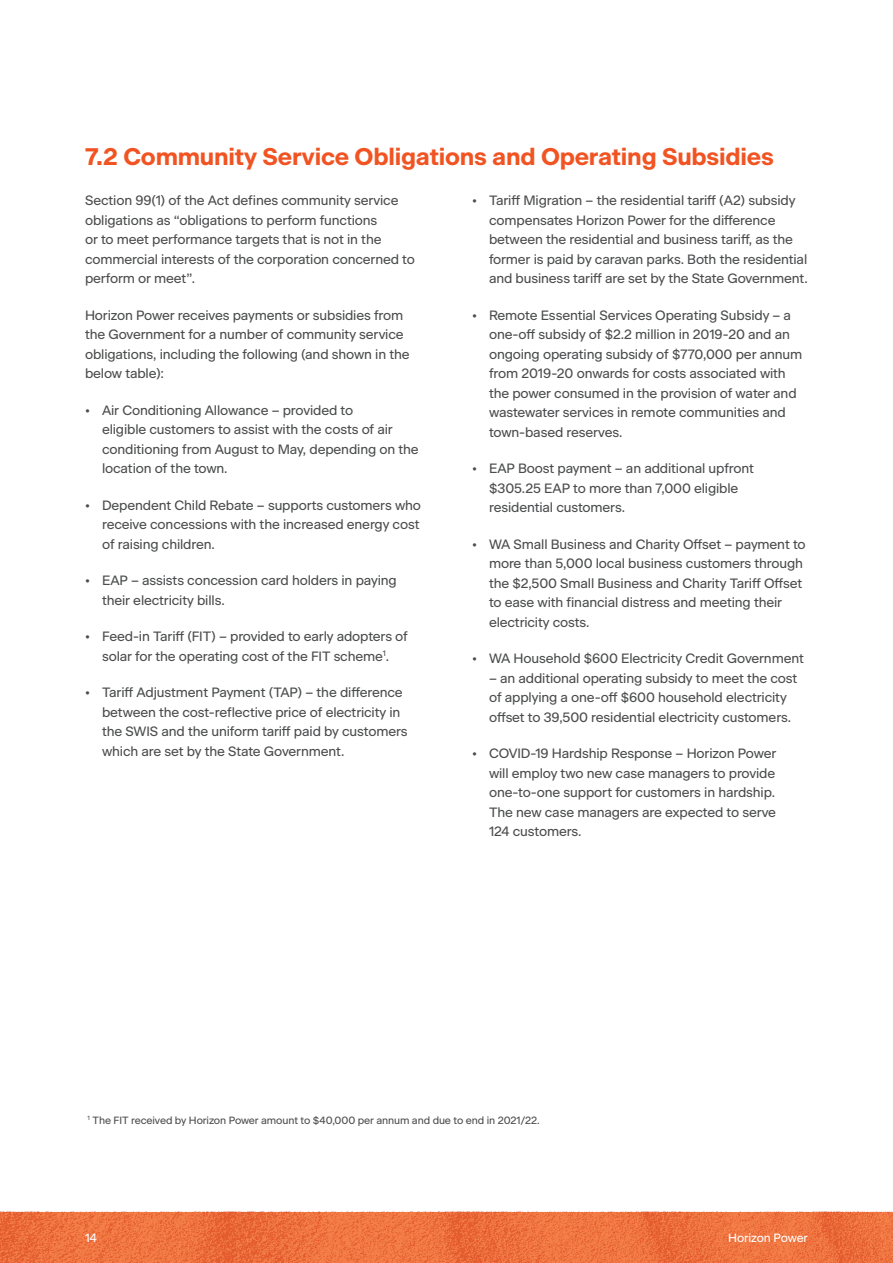
<style>
.page{position:relative;width:893px;height:1263px;background:#fff}
.page>*{position:absolute;margin:0;border:0;box-sizing:border-box;transform-origin:0 0}
.Subhead{font:700 24px "Beausite Classic";letter-spacing:-.01em;color:#f15422}
.Body_Bullet{font:13.5px/19.5px "Beausite Classic";letter-spacing:-.01em;color:#4b4c4d}
.Body_Copy{font:13.5px/19.5px "Beausite Classic";letter-spacing:-.01em;color:#4b4c4d}
.t1{font:12px "Beausite Classic";letter-spacing:-.01em;color:#fff}
.Body_Copy-2{font:10.5px "Beausite Classic";letter-spacing:-.01em;color:#4b4c4d}
</style>
<div class="page">
<img style="left:0;top:1212px;width:893px;height:51px">
<p class="Subhead" style="left:85px;top:138px;width:690px">7.2 Community Service Obligations and Operating Subsidies</p>
<p class="Body_Copy" style="left:85px;top:190px;width:331px">Section 99(1) of the Act defines community service obligations as “obligations to perform functions<br>or to meet performance targets that is not in the commercial interests of the corporation concerned to perform or meet”.</p>
<p class="Body_Copy" style="left:85px;top:304px;width:326px">Horizon Power receives payments or subsidies from the Government for a number of community service obligations, including the following (and shown in the below table):</p>
<p class="Body_Bullet" style="left:102px;top:399px;width:318px;text-indent:-17px">• Air Conditioning Allowance – provided to<br>eligible customers to assist with the costs of air conditioning from August to May, depending on the location of the town.</p>
<p class="Body_Bullet" style="left:102px;top:494px;width:320px;text-align:justify;text-indent:-17px">• Dependent Child Rebate – supports customers who receive concessions with the increased energy cost of raising children.</p>
<p class="Body_Bullet" style="left:102px;top:570px;width:296px;text-indent:-17px">• EAP – assists concession card holders in paying their electricity bills.</p>
<p class="Body_Bullet" style="left:85px;top:626px;width:324px;text-align:center">• Feed-in Tariff (FIT) – provided to early adopters of solar for the operating cost of the FIT scheme<sup>1</sup>.</p>
<p class="Body_Bullet" style="left:102px;top:682px;width:307px;text-indent:-17px">• Tariff Adjustment Payment (TAP) – the difference between the cost-reflective price of electricity in the SWIS and the uniform tariff paid by customers which are set by the State Government.</p>
<p class="Body_Bullet" style="left:489px;top:190px;width:320px;text-indent:-17px">• Tariff Migration – the residential tariff (A2) subsidy compensates Horizon Power for the difference between the residential and business tariff, as the former is paid by caravan parks. Both the residential and business tariff are set by the State Government.</p>
<p class="Body_Bullet" style="left:489px;top:304px;width:315px;text-indent:-17px">• Remote Essential Services Operating Subsidy – a one-off subsidy of $2.2 million in 2019-20 and an ongoing operating subsidy of $770,000 per annum from 2019-20 onwards for costs associated with the power consumed in the provision of water and wastewater services in remote communities and town-based reserves.</p>
<p class="Body_Bullet" style="left:489px;top:458px;width:267px;text-indent:-17px">• EAP Boost payment – an additional upfront $305.25 EAP to more than 7,000 eligible residential customers.</p>
<p class="Body_Bullet" style="left:489px;top:533px;width:318px;text-indent:-17px">• WA Small Business and Charity Offset – payment to more than 5,000 local business customers through the $2,500 Small Business and Charity Tariff Offset to ease with financial distress and meeting their electricity costs.</p>
<p class="Body_Bullet" style="left:472px;top:648px;width:333px">• WA Household $600 Electricity Credit Government</p>
<p class="Body_Bullet" style="left:489px;top:667px;width:310px">– an additional operating subsidy to meet the cost of applying a one-off $600 household electricity offset to 39,500 residential electricity customers.</p>
<p class="Body_Bullet" style="left:489px;top:743px;width:289px;text-align:justify;text-indent:-17px">• COVID-19 Hardship Response – Horizon Power will employ two new case managers to provide one-to-one support for customers in hardship.<br>The new case managers are expected to serve 124 customers.</p>
<p class="Body_Copy-2" style="left:88px;top:1112px;width:454px"><sup>1</sup> The FIT received by Horizon Power amount to $40,000 per annum and due to end in 2021/22.</p>
<p class="t1" style="left:85px;top:1228px;width:13px">14</p>
<p class="t1" style="left:728px;top:1228px;width:81px">Horizon Power</p>
</div>
